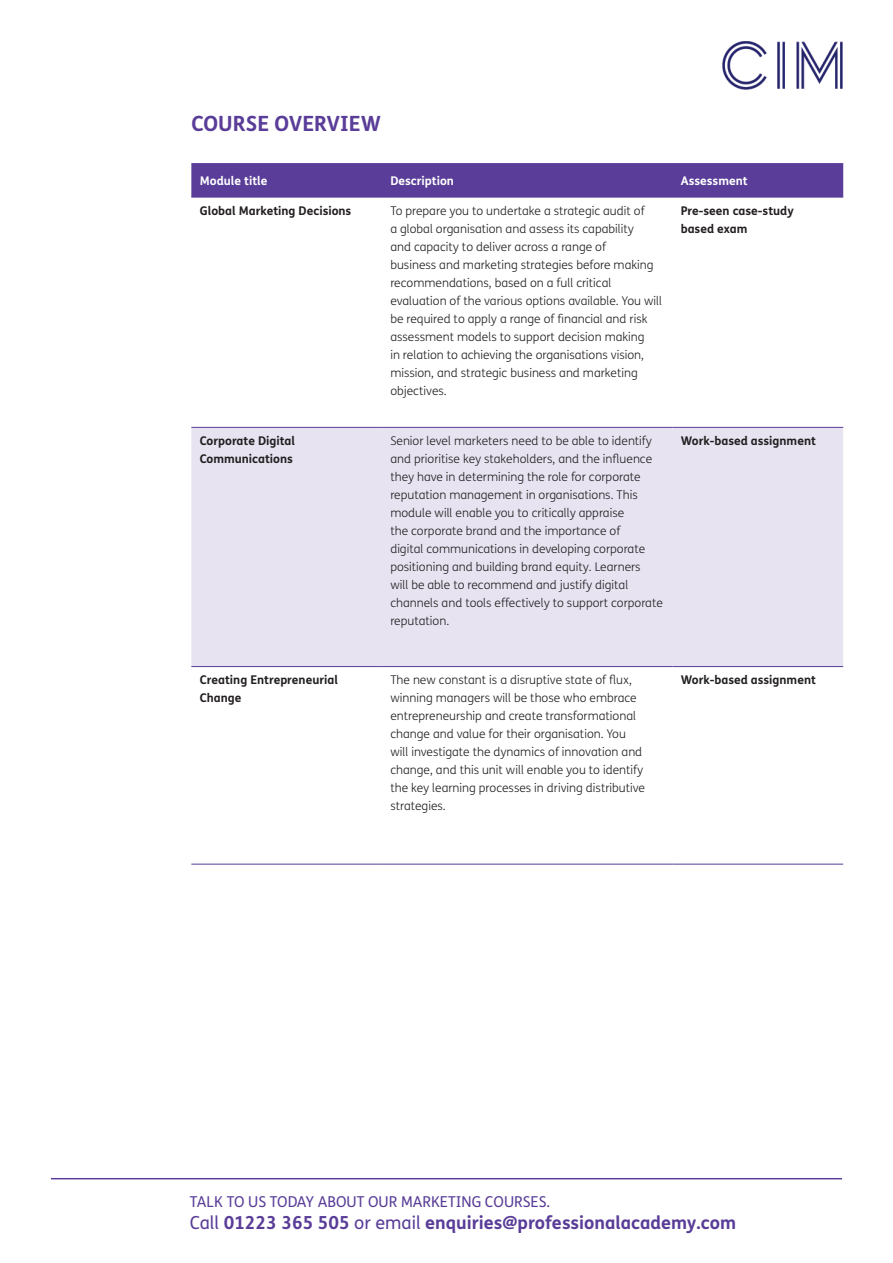
<style>
.page{position:relative;width:893px;height:1263px;background:#fff}
.page>*{position:absolute;margin:0;border:0;box-sizing:border-box;transform-origin:0 0}
.SUB_HEADER2{font:700 21px "FS Me";color:#593d98}
.t1{font:700 18px "FS Me";color:#593d98}
.t2{font:15px "FS Me";color:#593d98}
.BODY_COPY{font:300 12px/18px "FS Me";color:#231f20}
.BODY_COPY-2{font:700 12px/18px "FS Me";color:#231f20}
.BODY_COPY-3{font:700 12px "FS Me";color:#fff}
.s1{font-weight:400}
</style>
<div class="page">
<hr style="left:51px;top:1178px;width:791px;height:1px;background:#593d98">
<img style="left:722px;top:41px;width:120px;height:48px">
<div style="left:191px;top:163px;width:652px;height:34px;background:#593d98"></div>
<div style="left:191px;top:428px;width:652px;height:238px;background:#e7e3f1"></div>
<hr style="left:191px;top:197px;width:191px;height:1px;background:#593d98">
<hr style="left:382px;top:197px;width:290px;height:1px;background:#593d98">
<hr style="left:672px;top:197px;width:171px;height:1px;background:#593d98">
<hr style="left:191px;top:427px;width:191px;height:1px;background:#593d98">
<hr style="left:382px;top:427px;width:290px;height:1px;background:#593d98">
<hr style="left:672px;top:427px;width:171px;height:1px;background:#593d98">
<hr style="left:191px;top:666px;width:191px;height:1px;background:#593d98">
<hr style="left:382px;top:666px;width:290px;height:1px;background:#593d98">
<hr style="left:672px;top:666px;width:171px;height:1px;background:#593d98">
<hr style="left:191px;top:864px;width:191px;height:1px;background:#593d98">
<hr style="left:382px;top:864px;width:290px;height:1px;background:#593d98">
<hr style="left:672px;top:864px;width:171px;height:1px;background:#593d98">
<p class="SUB_HEADER2" style="left:191px;top:107px;width:191px">COURSE OVERVIEW</p>
<p class="BODY_COPY-3" style="left:200px;top:171px;width:69px">Module title</p>
<p class="BODY_COPY-3" style="left:390px;top:171px;width:65px">Description</p>
<p class="BODY_COPY-3" style="left:681px;top:171px;width:68px">Assessment</p>
<p class="BODY_COPY-2" style="left:200px;top:201px;width:153px">Global Marketing Decisions</p>
<p class="BODY_COPY" style="left:390px;top:201px;width:273px">To prepare you to undertake a strategic audit of<br>a global organisation and assess its capability<br>and capacity to deliver across a range of<br>business and marketing strategies before making recommendations, based on a full critical evaluation of the various options available. You will be required to apply a range of financial and risk assessment models to support decision making<br>in relation to achieving the organisations vision, mission, and strategic business and marketing objectives.</p>
<p class="BODY_COPY-2" style="left:681px;top:201px;width:114px">Pre-seen case-study based exam</p>
<p class="BODY_COPY-2" style="left:200px;top:431px;width:97px">Corporate Digital<br>Communications</p>
<p class="BODY_COPY" style="left:390px;top:431px;width:274px">Senior level marketers need to be able to identify and prioritise key stakeholders, and the influence they have in determining the role for corporate reputation management in organisations. This module will enable you to critically appraise<br>the corporate brand and the importance of<br>digital communications in developing corporate positioning and building brand equity. Learners<br>will be able to recommend and justify digital channels and tools effectively to support corporate reputation.</p>
<p class="BODY_COPY-2" style="left:681px;top:431px;width:137px">Work-based assignment</p>
<p class="BODY_COPY-2" style="left:200px;top:670px;width:140px">Creating Entrepreneurial<br>Change</p>
<p class="BODY_COPY" style="left:390px;top:670px;width:256px">The new constant is a disruptive state of flux, winning managers will be those who embrace entrepreneurship and create transformational change and value for their organisation. You will investigate the dynamics of innovation and change, and this unit will enable you to identify the key learning processes in driving distributive strategies.</p>
<p class="BODY_COPY-2" style="left:681px;top:670px;width:137px">Work-based assignment</p>
<p class="t2" style="left:190px;top:1191px;width:362px">TALK TO US TODAY ABOUT OUR MARKETING COURSES.</p>
<h2 class="t1" style="left:190px;top:1208px;width:548px"><span class="s1">Call</span> 01223 365 505 <span class="s1">or email</span> enquiries@professionalacademy.com</h2>
</div>
